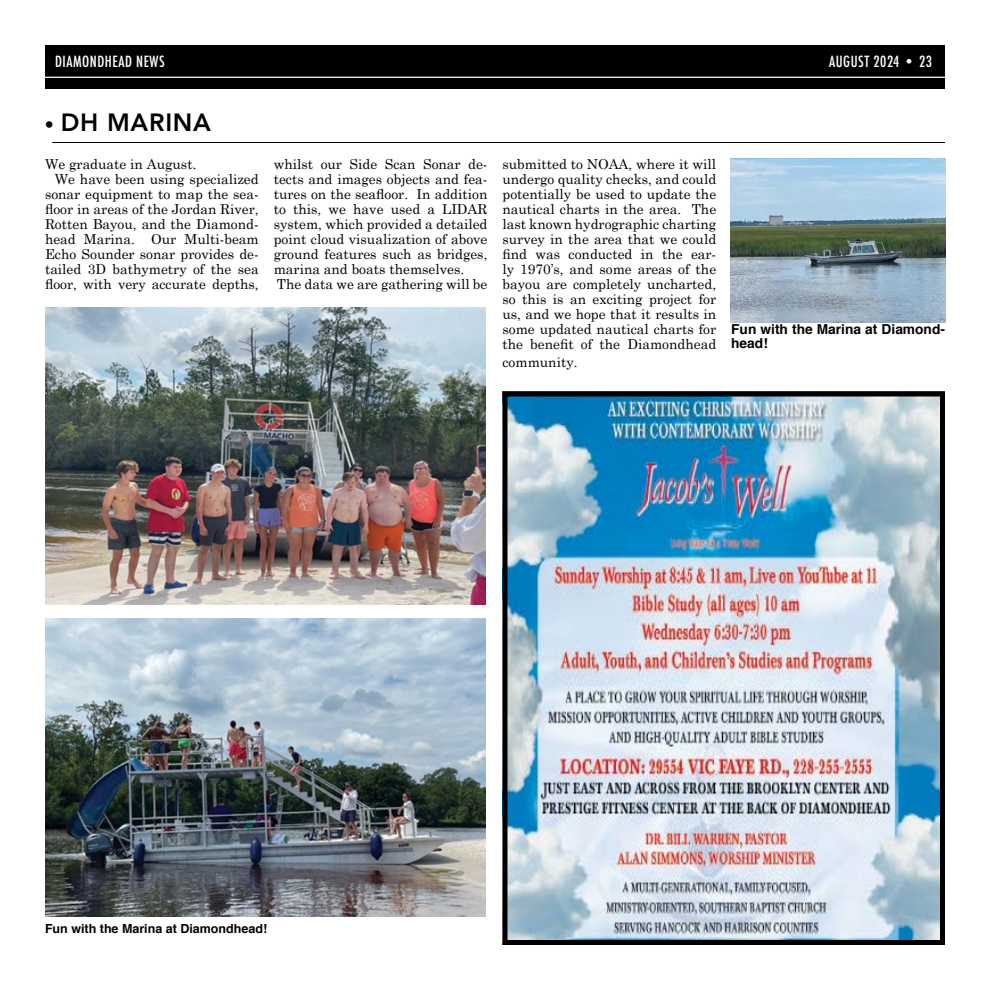
<style>
.page{position:relative;width:990px;height:990px;background:#fff}
.page>*{position:absolute;margin:0;border:0;box-sizing:border-box;transform-origin:0 0}
.t1{font:800 24.88px "Avenir";letter-spacing:.03em;color:#000}
.t2{font:500 condensed 15px "Futura";letter-spacing:.035em;color:#fff}
.t3{font:13.75px/15px "Century Schoolbook";color:#000}
.t4{font:700 13.75px/13.8px "Helvetica";color:#000}
.t5{font:700 12.5px "Helvetica";color:#000}
.s1{font-family:"Myriad Pro";font-weight:700}
</style>
<div class="page">
<div style="left:45px;top:45px;width:900px;height:43px;background:#000"></div>
<hr style="left:45px;top:77px;width:900px;height:1px;background:#fff">
<img style="left:508px;top:398px;width:431px;height:541px">
<div style="left:502px;top:392px;width:443px;height:553px;border:5px solid #000"></div>
<hr style="left:52px;top:142px;width:893px;height:1px;background:#000">
<img style="left:45px;top:619px;width:441px;height:297px">
<img style="left:45px;top:307px;width:441px;height:298px">
<img style="left:731px;top:158px;width:214px;height:164px">
<p class="t2" style="left:55px;top:52px;width:111px">DIAMONDHEAD NEWS</p>
<p class="t2" style="left:829px;top:52px;width:104px">AUGUST 2024 • 23</p>
<h1 class="t1" style="left:45px;top:103px;width:168px"><span class="s1">•</span> DH MARINA</h1>
<p class="t3" style="left:45px;top:156px;width:153px">We graduate in August.</p>
<p class="t3" style="left:55px;top:171px;width:206px">We have been using specialized</p>
<p class="t3" style="left:45px;top:186px;width:215px">sonar equipment to map the sea-</p>
<p class="t3" style="left:45px;top:201px;width:215px">floor in areas of the Jordan River,</p>
<p class="t3" style="left:45px;top:216px;width:215px">Rotten Bayou, and the Diamond-</p>
<p class="t3" style="left:45px;top:231px;width:215px">head Marina. Our Multi-beam</p>
<p class="t3" style="left:45px;top:246px;width:215px">Echo Sounder sonar provides de-</p>
<p class="t3" style="left:45px;top:261px;width:215px">tailed 3D bathymetry of the sea</p>
<p class="t3" style="left:45px;top:276px;width:215px">floor, with very accurate depths,</p>
<p class="t3" style="left:274px;top:156px;width:215px">whilst our Side Scan Sonar de&shy;tects and images objects and fea&shy;tures on the seafloor. In addition to this, we have used a LIDAR system, which provided a detailed point cloud visualization of above ground features such as bridges, marina and boats themselves.<br>The data we are gathering will be</p>
<p class="t3" style="left:502px;top:156px;width:215px;text-align:justify">submitted to NOAA, where it will undergo quality checks, and could potentially be used to update the nautical charts in the area. The last known hydrographic charting survey in the area that we could find was conducted in the ear&shy;ly 1970’s, and some areas of the bayou are completely uncharted, so this is an exciting project for us, and we hope that it results in some updated nautical charts for the benefit of the Diamondhead</p>
<p class="t3" style="left:502px;top:354px;width:77px">community.</p>
<p class="t4" style="left:731px;top:323px;width:215px">Fun with the Marina at Diamond&shy;head!</p>
<p class="t5" style="left:45px;top:918px;width:224px">Fun with the Marina at Diamondhead!</p>
</div>
